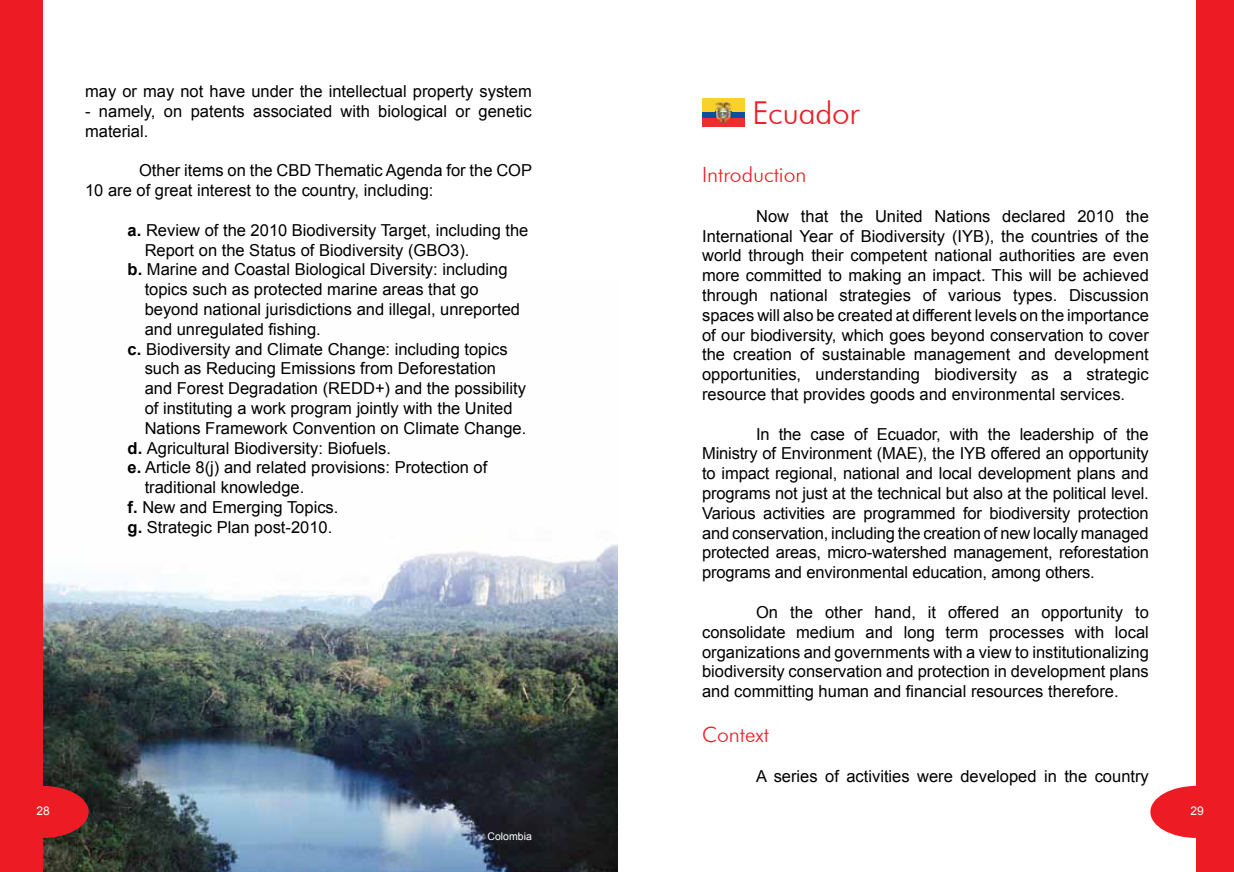
<style>
.page{position:relative;width:1234px;height:872px;background:#fff}
.page>*{position:absolute;margin:0;border:0;box-sizing:border-box;transform-origin:0 0}
.t1{font:300 31.5px "Futura BT";letter-spacing:-.01em;color:#ed1c24}
.t2{font:300 21px "Futura BT";color:#ed1c24}
.t3{font:16.5px/19.8px "Arial";color:#000;text-align:justify}
.t4{font:12px "Arial";color:#fff}
.t5{font:10.5px "Arial";color:#fff}
.s1{font-weight:700}
</style>
<div class="page">
<img style="left:43px;top:544px;width:574px;height:328px">
<svg style="left:43px;top:786px;width:46px;height:52px;background:#c02024"></svg>
<div style="left:0;top:0;width:43px;height:872px;background:#ed1c24"></div>
<div style="left:1196px;top:0;width:37px;height:872px;background:#ed1c24"></div>
<svg style="left:1150px;top:786px;width:46px;height:52px"></svg>
<div style="left:702px;top:98px;width:42px;height:29px;background:#fbd129"></div>
<svg style="left:702px;top:112px;width:42px;height:7px"></svg>
<div style="left:702px;top:119px;width:42px;height:8px;background:#eb2e2e"></div>
<img style="left:715px;top:103px;width:16px;height:19px">
<p class="t3" style="left:85px;top:82px;width:448px">may or may not have under the intellectual property system</p>
<p class="t3" style="left:85px;top:101px;width:448px">- namely, on patents associated with biological or genetic material.</p>
<p class="t3" style="left:85px;top:161px;width:448px;text-indent:54px">Other items on the CBD Thematic Agenda for the COP<br>10 are of great interest to the country, including:</p>
<p class="t3" style="left:128px;top:220px;width:402px"><span class="s1">a.</span> Review of the 2010 Biodiversity Target, including the</p>
<p class="t3" style="left:145px;top:240px;width:326px">Report on the Status of Biodiversity (GBO3).</p>
<p class="t3" style="left:128px;top:260px;width:381px"><span class="s1">b.</span> Marine and Coastal Biological Diversity: including</p>
<p class="t3" style="left:145px;top:280px;width:335px">topics such as protected marine areas that go</p>
<p class="t3" style="left:145px;top:299px;width:377px">beyond national jurisdictions and illegal, unreported</p>
<p class="t3" style="left:145px;top:319px;width:178px">and unregulated fishing.</p>
<p class="t3" style="left:128px;top:339px;width:381px"><span class="s1">c.</span> Biodiversity and Climate Change: including topics</p>
<p class="t3" style="left:145px;top:359px;width:353px">such as Reducing Emissions from Deforestation</p>
<p class="t3" style="left:145px;top:379px;width:383px">and Forest Degradation (REDD+) and the possibility</p>
<p class="t3" style="left:145px;top:398px;width:369px">of instituting a work program jointly with the United</p>
<p class="t3" style="left:145px;top:418px;width:383px">Nations Framework Convention on Climate Change.</p>
<p class="t3" style="left:128px;top:438px;width:265px"><span class="s1">d.</span> Agricultural Biodiversity: Biofuels.</p>
<p class="t3" style="left:128px;top:458px;width:361px"><span class="s1">e.</span> Article 8(j) and related provisions: Protection of</p>
<p class="t3" style="left:145px;top:478px;width:161px">traditional knowledge.</p>
<p class="t3" style="left:128px;top:497px;width:212px"><span class="s1">f.</span> New and Emerging Topics.</p>
<p class="t3" style="left:128px;top:517px;width:206px"><span class="s1">g.</span> Strategic Plan post-2010.</p>
<h1 class="t1" style="left:752px;top:94px;width:108px">Ecuador</h1>
<p class="t2" style="left:702px;top:162px;width:106px">Introduction</p>
<p class="t3" style="left:702px;top:206px;width:448px;text-indent:54px">Now that the United Nations declared 2010 the International Year of Biodiversity (IYB), the countries of the world through their competent national authorities are even more committed to making an impact. This will be achieved through national strategies of various types. Discussion spaces will also be created at different levels on the importance of our biodiversity, which goes beyond conservation to cover the creation of sustainable management and development opportunities, understanding biodiversity as a strategic resource that provides goods and environmental services.</p>
<p class="t3" style="left:702px;top:424px;width:448px;text-indent:54px">In the case of Ecuador, with the leadership of the Ministry of Environment (MAE), the IYB offered an opportunity to impact regional, national and local development plans and programs not just at the technical but also at the political level.<br>Various activities are programmed for biodiversity protection and conservation, including the creation of new locally managed protected areas, micro-watershed management, reforestation programs and environmental education, among others.</p>
<p class="t3" style="left:702px;top:602px;width:448px;text-indent:54px">On the other hand, it offered an opportunity to consolidate medium and long term processes with local organizations and governments with a view to institutionalizing biodiversity conservation and protection in development plans and committing human and financial resources therefore.</p>
<p class="t2" style="left:702px;top:722px;width:68px">Context</p>
<p class="t3" style="left:756px;top:766px;width:394px">A series of activities were developed in the country</p>
<p class="t4" style="left:36px;top:803px;width:15px">28</p>
<p class="t4" style="left:1189px;top:803px;width:15px">29</p>
<p class="t5" style="left:487px;top:829px;width:46px">Colombia</p>
</div>
